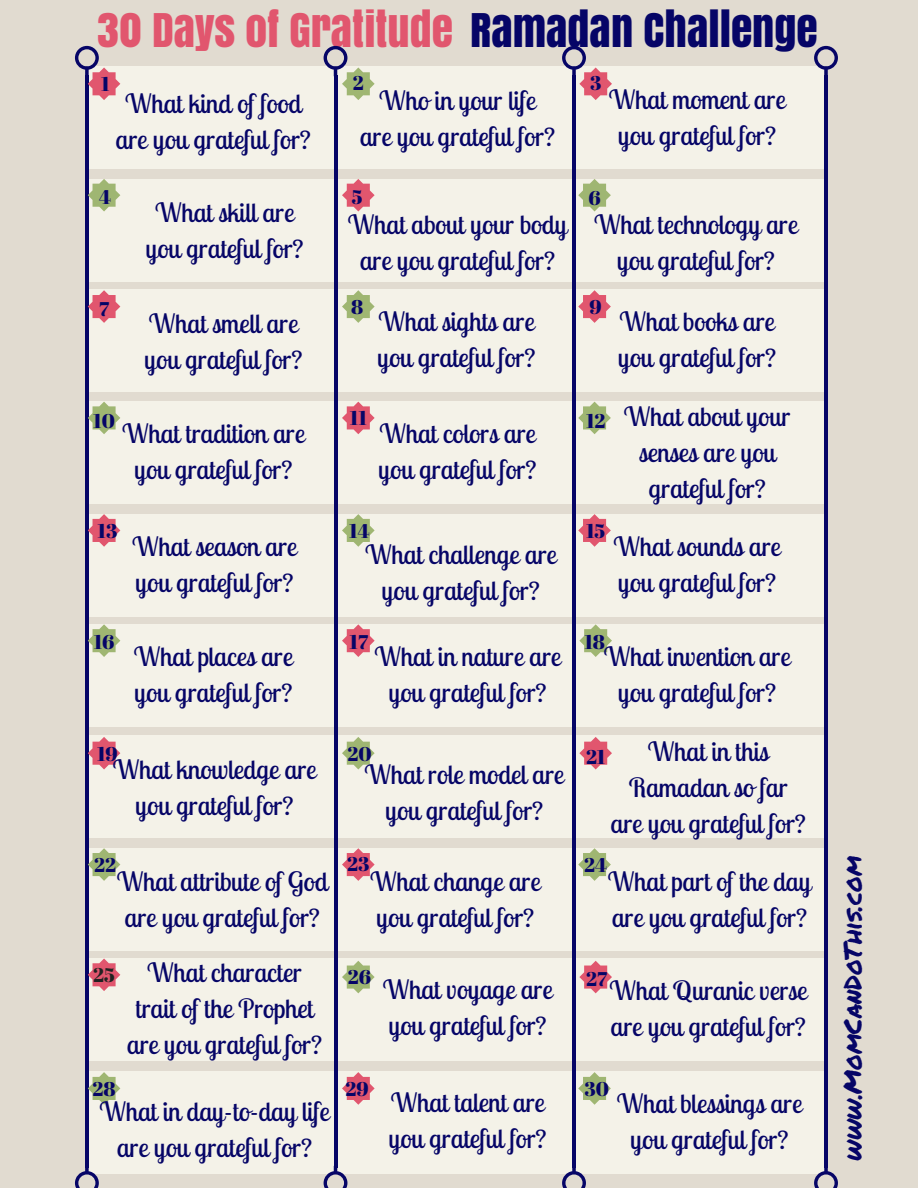
<style>
.page{position:relative;width:918px;height:1188px;background:#e1dbd0}
.page>*{position:absolute;margin:0;border:0;box-sizing:border-box;transform-origin:0 0}
.t1{font:43.65px "Anton";color:#e1566e}
.t2{font:26.4px/36px "Lobster Two";color:#060567;text-align:center}
.t3{font:24.9px "Permanent Marker";color:#060567}
.t4{font:19.8px "Abril Fatface";color:#060567}
.t5{font:19.8px "Abril Fatface";color:#222}
.s1{color:#060567}
</style>
<div class="page">
<div style="left:87px;top:514px;width:736px;height:102px;background:#f4f2e8"></div>
<div style="left:87px;top:179px;width:736px;height:102px;background:#f4f2e8"></div>
<div style="left:87px;top:289px;width:736px;height:102px;background:#f4f2e8"></div>
<div style="left:88px;top:402px;width:737px;height:102px;background:#f4f2e8"></div>
<div style="left:87px;top:66px;width:736px;height:103px;background:#f4f2e8"></div>
<div style="left:88px;top:1071px;width:737px;height:102px;background:#f4f2e8"></div>
<div style="left:87px;top:624px;width:736px;height:103px;background:#f4f2e8"></div>
<div style="left:87px;top:736px;width:736px;height:102px;background:#f4f2e8"></div>
<div style="left:87px;top:848px;width:736px;height:103px;background:#f4f2e8"></div>
<div style="left:88px;top:958px;width:737px;height:103px;background:#f4f2e8"></div>
<hr style="left:85px;top:75px;width:4px;height:1092px;background:#060567">
<svg style="left:75px;top:1167px;width:24px;height:21px"></svg>
<hr style="left:334px;top:75px;width:3px;height:1092px;background:#060567">
<svg style="left:324px;top:1166px;width:23px;height:22px"></svg>
<hr style="left:572px;top:75px;width:4px;height:1092px;background:#060567">
<svg style="left:562px;top:1167px;width:24px;height:21px"></svg>
<hr style="left:824px;top:75px;width:4px;height:1092px;background:#060567">
<svg style="left:814px;top:1167px;width:24px;height:21px"></svg>
<svg style="left:814px;top:46px;width:24px;height:30px"></svg>
<svg style="left:88px;top:958px;width:32px;height:33px"></svg>
<svg style="left:88px;top:737px;width:32px;height:33px"></svg>
<svg style="left:342px;top:848px;width:33px;height:33px"></svg>
<svg style="left:579px;top:961px;width:33px;height:32px"></svg>
<svg style="left:342px;top:624px;width:33px;height:33px"></svg>
<svg style="left:75px;top:46px;width:45px;height:54px"></svg>
<svg style="left:342px;top:179px;width:33px;height:33px"></svg>
<svg style="left:88px;top:290px;width:32px;height:33px"></svg>
<svg style="left:579px;top:624px;width:33px;height:33px"></svg>
<svg style="left:342px;top:737px;width:33px;height:33px"></svg>
<svg style="left:342px;top:290px;width:33px;height:33px"></svg>
<svg style="left:88px;top:179px;width:32px;height:33px"></svg>
<svg style="left:578px;top:179px;width:33px;height:33px"></svg>
<svg style="left:324px;top:46px;width:51px;height:54px"></svg>
<svg style="left:88px;top:402px;width:32px;height:32px"></svg>
<svg style="left:578px;top:402px;width:33px;height:32px"></svg>
<svg style="left:342px;top:514px;width:33px;height:33px"></svg>
<svg style="left:88px;top:624px;width:32px;height:33px"></svg>
<svg style="left:88px;top:848px;width:32px;height:33px"></svg>
<svg style="left:578px;top:848px;width:33px;height:33px"></svg>
<svg style="left:88px;top:1072px;width:32px;height:33px"></svg>
<svg style="left:578px;top:1072px;width:33px;height:33px"></svg>
<svg style="left:342px;top:961px;width:33px;height:32px"></svg>
<svg style="left:578px;top:290px;width:33px;height:33px"></svg>
<svg style="left:342px;top:402px;width:33px;height:32px"></svg>
<svg style="left:88px;top:514px;width:32px;height:33px"></svg>
<svg style="left:578px;top:514px;width:33px;height:33px"></svg>
<svg style="left:342px;top:1072px;width:33px;height:33px"></svg>
<svg style="left:562px;top:46px;width:50px;height:54px"></svg>
<svg style="left:579px;top:737px;width:33px;height:33px"></svg>
<h1 class="t1" style="left:97px;top:-2px;width:722px">30 DAYS OF GRATITUDE <span class="s1">RAMADAN CHALLENGE</span></h1>
<p class="t4" style="left:101px;top:70px;width:10px">1</p>
<p class="t4" style="left:353px;top:69px;width:12px">2</p>
<p class="t4" style="left:590px;top:69px;width:13px">3</p>
<p class="t2" style="left:116px;top:85px;width:197px">What kind of food are you grateful for?</p>
<p class="t2" style="left:609px;top:81px;width:178px">What moment are you grateful for?</p>
<p class="t2" style="left:360px;top:82px;width:197px">Who in your life<br>are you grateful for?</p>
<p class="t4" style="left:99px;top:183px;width:13px">4</p>
<p class="t4" style="left:352px;top:183px;width:12px">5</p>
<p class="t4" style="left:589px;top:184px;width:14px">6</p>
<p class="t2" style="left:145px;top:194px;width:160px">What skill are you grateful for?</p>
<p class="t2" style="left:348px;top:206px;width:220px">What about your body are you grateful for?</p>
<p class="t2" style="left:594px;top:206px;width:205px">What technology are you grateful for?</p>
<p class="t4" style="left:99px;top:295px;width:12px">7</p>
<p class="t4" style="left:351px;top:293px;width:14px">8</p>
<p class="t4" style="left:590px;top:293px;width:14px">9</p>
<p class="t2" style="left:377px;top:303px;width:160px;text-align:left">What sights are you grateful for?</p>
<p class="t2" style="left:144px;top:305px;width:160px;text-align:left">What smell are you grateful for?</p>
<p class="t4" style="left:93px;top:407px;width:23px">10</p>
<p class="t4" style="left:350px;top:404px;width:18px">11</p>
<p class="t4" style="left:586px;top:407px;width:21px">12</p>
<p class="t2" style="left:122px;top:415px;width:184px">What tradition are you grateful for?</p>
<p class="t2" style="left:378px;top:415px;width:160px;text-align:left">What colors are you grateful for?</p>
<p class="t2" style="left:618px;top:303px;width:160px;text-align:left">What books are you grateful for?</p>
<p class="t2" style="left:624px;top:398px;width:168px">What about your senses are you grateful for?</p>
<p class="t4" style="left:98px;top:517px;width:21px">13</p>
<p class="t4" style="left:586px;top:517px;width:21px">15</p>
<p class="t4" style="left:349px;top:517px;width:22px">14</p>
<p class="t2" style="left:132px;top:528px;width:166px;text-align:left">What season are you grateful for?</p>
<p class="t2" style="left:614px;top:528px;width:168px;text-align:left">What sounds are you grateful for?</p>
<p class="t2" style="left:365px;top:536px;width:193px">What challenge are you grateful for?</p>
<p class="t4" style="left:94px;top:628px;width:22px">16</p>
<p class="t4" style="left:350px;top:628px;width:20px">17</p>
<p class="t4" style="left:584px;top:628px;width:22px">18</p>
<p class="t2" style="left:134px;top:638px;width:160px;text-align:left">What places are you grateful for?</p>
<p class="t2" style="left:604px;top:638px;width:188px">What invention are you grateful for?</p>
<p class="t2" style="left:374px;top:638px;width:188px">What in nature are you grateful for?</p>
<p class="t4" style="left:97px;top:740px;width:22px">19</p>
<p class="t2" style="left:113px;top:751px;width:205px">What knowledge are you grateful for?</p>
<p class="t4" style="left:94px;top:851px;width:23px">22</p>
<p class="t2" style="left:117px;top:863px;width:212px;text-align:left">What attribute of God are you grateful for?</p>
<p class="t5" style="left:93px;top:961px;width:23px">25</p>
<p class="t2" style="left:127px;top:954px;width:197px">What character trait of the Prophet are you grateful for?</p>
<p class="t4" style="left:347px;top:740px;width:26px">20</p>
<p class="t2" style="left:365px;top:756px;width:201px">What role model are you grateful for?</p>
<p class="t2" style="left:611px;top:733px;width:197px">What in this<br>Ramadan so far are you grateful for?</p>
<p class="t4" style="left:586px;top:743px;width:21px">21</p>
<p class="t4" style="left:347px;top:850px;width:24px">23</p>
<p class="t4" style="left:584px;top:851px;width:24px">24</p>
<p class="t2" style="left:370px;top:863px;width:172px;text-align:left">What change are you grateful for?</p>
<p class="t2" style="left:608px;top:863px;width:204px;text-align:left">What part of the day are you grateful for?</p>
<p class="t4" style="left:348px;top:963px;width:25px">26</p>
<p class="t4" style="left:586px;top:965px;width:23px">27</p>
<p class="t2" style="left:383px;top:971px;width:171px;text-align:left">What voyage are you grateful for?</p>
<p class="t2" style="left:609px;top:972px;width:199px;text-align:left">What Quranic verse are you grateful for?</p>
<p class="t4" style="left:93px;top:1075px;width:25px">28</p>
<p class="t4" style="left:346px;top:1075px;width:25px">29</p>
<p class="t4" style="left:585px;top:1075px;width:26px">30</p>
<p class="t2" style="left:388px;top:1084px;width:160px;text-align:left">What talent are you grateful for?</p>
<p class="t2" style="left:100px;top:1093px;width:231px">What in day-to-day life are you grateful for?</p>
<p class="t2" style="left:617px;top:1085px;width:186px">What blessings are you grateful for?</p>
<p class="t3" style="left:834px;top:1161px;width:306px;rotate:-90deg">www.MomCanDoThis.com</p>
</div>
